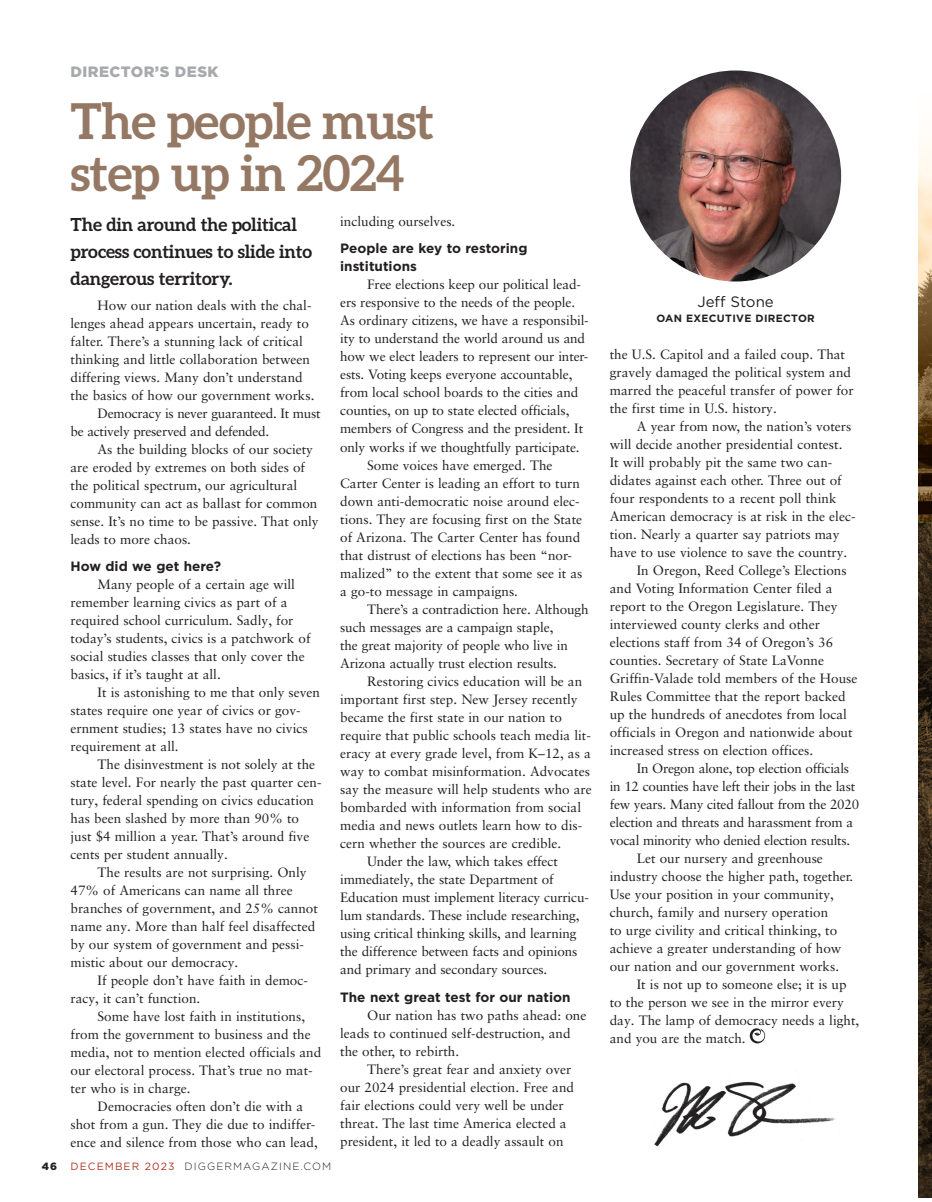
<style>
.page{position:relative;width:932px;height:1202px;background:#fff}
.page>*{position:absolute;margin:0;border:0;box-sizing:border-box;transform-origin:0 0}
.Headline{font:700 49.5px/52.5px "Aleo";letter-spacing:-.02em;color:#957864}
.Body_Subhed{font:700 18px/27px "Aleo";letter-spacing:-.01em;color:#231f20}
.t1{font:900 15px "Gotham";letter-spacing:.03em;color:#a8a9ad}
.Byline{font:15px "Gotham";color:#231f20}
.Body_Copy{font:13.5px/18px "Sabon LT Pro";color:#231f20}
.Body_Copy-2{font:13.5px/18px "Sabon LT Pro";letter-spacing:-.02em;color:#231f20}
.Body_Section_Subhed{font:700 13.5px/18px "Gotham";color:#231f20}
.t2{font:300 10.5px "Gotham";letter-spacing:.1em;color:#231f20}
.Byline-2{font:700 10.5px "Gotham";letter-spacing:.03em;color:#231f20}
.t3{font:900 10.5px "Gotham";color:#231f20}
.s1{font-weight:400;color:#af3723}
</style>
<div class="page">
<img style="left:630px;top:70px;width:211px;height:211px;border-radius:105px">
<img style="left:654px;top:1081px;width:181px;height:66px">
<svg style="left:749px;top:1028px;width:16px;height:15px"></svg>
<img style="left:918px;top:523px;width:14px;height:674px">
<img style="left:918px;top:137px;width:14px;height:386px">
<p class="t1" style="left:71px;top:62px;width:149px">DIRECTOR’S DESK</p>
<p class="Headline" style="left:71px;top:94px;width:365px">The people must step up in 2024</p>
<p class="Body_Subhed" style="left:71px;top:210px;width:243px">The din around the political process continues to slide into dangerous territory.</p>
<p class="Body_Copy" style="left:71px;top:296px;width:245px;text-indent:27px">How our nation deals with the chal&shy;lenges ahead appears uncertain, ready to falter. There’s a stunning lack of critical thinking and little collaboration between differing views. Many don’t understand the basics of how our government works.</p>
<p class="Body_Copy-2" style="left:71px;top:404px;width:251px;text-indent:27px">Democracy is never guaranteed. It must be actively preserved and defended.</p>
<p class="Body_Copy" style="left:71px;top:440px;width:250px;text-indent:27px">As the building blocks of our society are eroded by extremes on both sides of the political spectrum, our agricultural community can act as ballast for common sense. It’s no time to be passive. That only leads to more chaos.</p>
<p class="Body_Section_Subhed" style="left:71px;top:557px;width:152px">How did we get here?</p>
<p class="Body_Copy" style="left:71px;top:575px;width:241px;text-indent:27px">Many people of a certain age will remember learning civics as part of a required school curriculum. Sadly, for today’s students, civics is a patchwork of social studies classes that only cover the basics, if it’s taught at all.</p>
<p class="Body_Copy" style="left:71px;top:683px;width:251px;text-indent:27px">It is astonishing to me that only seven states require one year of civics or gov&shy;ernment studies; 13 states have no civics requirement at all.</p>
<p class="Body_Copy" style="left:71px;top:755px;width:252px;text-indent:27px">The disinvestment is not solely at the state level. For nearly the past quarter cen&shy;tury, federal spending on civics education has been slashed by more than 90% to just $4 million a year. That’s around five cents per student annually.</p>
<p class="Body_Copy" style="left:71px;top:863px;width:249px;text-indent:27px">The results are not surprising. Only 47% of Americans can name all three branches of government, and 25% cannot name any. More than half feel disaffected by our system of government and pessi&shy;mistic about our democracy.</p>
<p class="Body_Copy" style="left:71px;top:971px;width:239px;text-indent:27px">If people don’t have faith in democ&shy;racy, it can’t function.</p>
<p class="Body_Copy" style="left:71px;top:1007px;width:252px;text-indent:27px">Some have lost faith in institutions, from the government to business and the media, not to mention elected officials and our electoral process. That’s true no mat&shy;ter who is in charge.</p>
<p class="Body_Copy" style="left:71px;top:1097px;width:249px;text-indent:27px">Democracies often don’t die with a shot from a gun. They die due to indiffer&shy;ence and silence from those who can lead,</p>
<p class="Body_Copy" style="left:340px;top:212px;width:117px">including ourselves.</p>
<p class="Body_Section_Subhed" style="left:340px;top:239px;width:189px">People are key to restoring institutions</p>
<p class="Body_Copy" style="left:340px;top:275px;width:250px;text-indent:27px">Free elections keep our political lead&shy;ers responsive to the needs of the people.<br>As ordinary citizens, we have a responsibil&shy;ity to understand the world around us and how we elect leaders to represent our inter&shy;ests. Voting keeps everyone accountable, from local school boards to the cities and counties, on up to state elected officials, members of Congress and the president. It only works if we thoughtfully participate.</p>
<p class="Body_Copy" style="left:340px;top:455px;width:244px;text-indent:27px">Some voices have emerged. The Carter Center is leading an effort to turn down anti-democratic noise around elec&shy;tions. They are focusing first on the State of Arizona. The Carter Center has found that distrust of elections has been “nor&shy;malized” to the extent that some see it as a go-to message in campaigns.</p>
<p class="Body_Copy" style="left:340px;top:599px;width:250px;text-indent:27px">There’s a contradiction here. Although such messages are a campaign staple,<br>the great majority of people who live in Arizona actually trust election results.</p>
<p class="Body_Copy" style="left:340px;top:671px;width:253px;text-indent:27px">Restoring civics education will be an important first step. New Jersey recently became the first state in our nation to require that public schools teach media lit&shy;eracy at every grade level, from K–12, as a way to combat misinformation. Advocates say the measure will help students who are bombarded with information from social media and news outlets learn how to dis&shy;cern whether the sources are credible.</p>
<p class="Body_Copy" style="left:340px;top:851px;width:250px;text-indent:27px">Under the law, which takes effect immediately, the state Department of Education must implement literacy curricu&shy;lum standards. These include researching, using critical thinking skills, and learning the difference between facts and opinions and primary and secondary sources.</p>
<p class="Body_Section_Subhed" style="left:340px;top:988px;width:232px">The next great test for our nation</p>
<p class="Body_Copy" style="left:340px;top:1006px;width:248px;text-indent:27px">Our nation has two paths ahead: one leads to continued self-destruction, and the other, to rebirth.</p>
<p class="Body_Copy" style="left:340px;top:1060px;width:235px;text-indent:27px">There’s great fear and anxiety over our 2024 presidential election. Free and fair elections could very well be under threat. The last time America elected a president, it led to a deadly assault on</p>
<p class="t3" style="left:42px;top:1159px;width:17px">46</p>
<p class="t2" style="left:71px;top:1159px;width:262px"><span class="s1">DECEMBER 2023</span> DIGGERMAGAZINE.COM</p>
<p class="Byline" style="left:697px;top:292px;width:78px">Jeff Stone</p>
<p class="Byline-2" style="left:656px;top:311px;width:160px">OAN EXECUTIVE DIRECTOR</p>
<p class="Body_Copy" style="left:609px;top:345px;width:245px">the U.S. Capitol and a failed coup. That gravely damaged the political system and marred the peaceful transfer of power for the first time in U.S. history.</p>
<p class="Body_Copy" style="left:609px;top:417px;width:247px;text-indent:27px">A year from now, the nation’s voters will decide another presidential contest.<br>It will probably pit the same two can&shy;didates against each other. Three out of four respondents to a recent poll think American democracy is at risk in the elec&shy;tion. Nearly a quarter say patriots may have to use violence to save the country.</p>
<p class="Body_Copy" style="left:609px;top:561px;width:249px;text-indent:27px">In Oregon, Reed College’s Elections and Voting Information Center filed a report to the Oregon Legislature. They interviewed county clerks and other elections staff from 34 of Oregon’s 36 counties. Secretary of State LaVonne Griffin-Valade told members of the House Rules Committee that the report backed up the hundreds of anecdotes from local officials in Oregon and nationwide about increased stress on election offices.</p>
<p class="Body_Copy-2" style="left:609px;top:759px;width:251px;text-indent:27px">In Oregon alone, top election officials in 12 counties have left their jobs in the last few years. Many cited fallout from the 2020 election and threats and harassment from a vocal minority who denied election results.</p>
<p class="Body_Copy" style="left:609px;top:849px;width:245px;text-indent:27px">Let our nursery and greenhouse industry choose the higher path, together.<br>Use your position in your community, church, family and nursery operation<br>to urge civility and critical thinking, to achieve a greater understanding of how our nation and our government works.</p>
<p class="Body_Copy" style="left:609px;top:975px;width:251px;text-indent:27px">It is not up to someone else; it is up to the person we see in the mirror every day. The lamp of democracy needs a light, and you are the match.</p>
</div>
